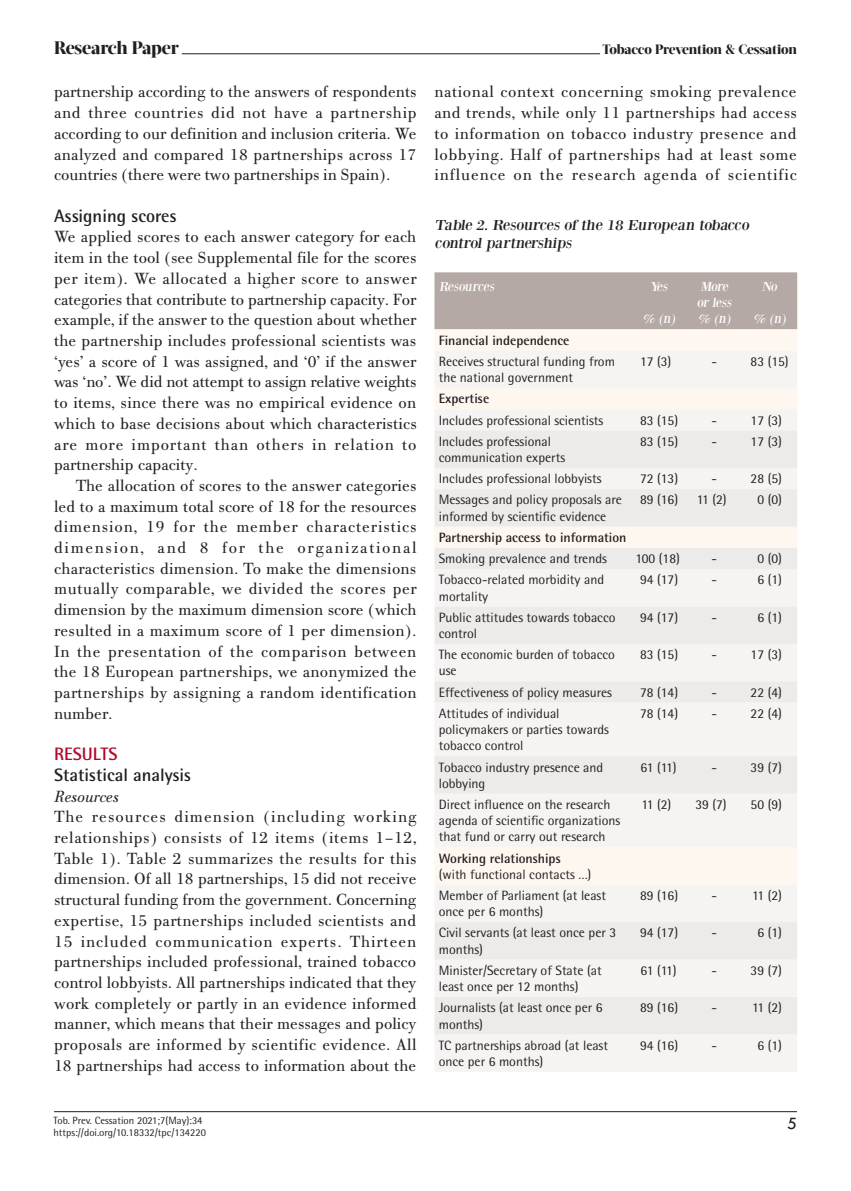
<style>
.page{position:relative;width:851px;height:1191px;background:#fff}
.page>*{position:absolute;margin:0;border:0;box-sizing:border-box;transform-origin:0 0}
.t1{font:700 18px "Rotis Semi Sans Hel";color:#231f20}
.t2{font:800 18px "Acta Display W04";letter-spacing:-.01em;color:#231f20}
.t3{font:700 18px "Rotis Semi Sans Hel";color:#b0092c}
.t4{font:18px "Tw Cen";color:#231f20}
.t5{font:17.25px/20.7px "PF Bodoni Text";letter-spacing:.02em;color:#231f20;text-align:justify}
.t6{font:italic 17.25px "PF Bodoni Text";color:#231f20}
.t7{font:15px/18px "Bodoni XT";color:#231f20;scale:1.1 1}
.t8{font:13.5px/16.2px "Rotis Semi Sans Hel";color:#231f20}
.t9{font:700 13.5px "Rotis Semi Sans Hel";color:#231f20}
.t10{font:13.5px/16.2px "Bodoni XT";color:#fff}
.t11{font:800 13.5px "Acta Display W04";letter-spacing:-.01em;color:#231f20}
.t12{font:10.5px/12.6px "Rotis Semi Sans Hel";color:#231f20}
</style>
<div class="page">
<hr style="left:182px;top:53px;width:418px;height:1px;background:#231f20">
<hr style="left:54px;top:1111px;width:742px;height:1px;background:#231f20">
<div style="left:434px;top:272px;width:363px;height:57px;background:#b5a9a5"></div>
<div style="left:434px;top:329px;width:363px;height:21px;background:#fef7f0"></div>
<svg style="left:435px;top:350px;width:362px;height:721px;fill:#f5f4f3"></svg>
<svg style="left:434px;top:430px;width:363px;height:604px;fill:#f5f4f0"></svg>
<p class="t2" style="left:54px;top:36px;width:126px">Research Paper</p>
<p class="t11" style="left:602px;top:41px;width:196px">Tobacco Prevention &amp; Cessation</p>
<p class="t5" style="left:54px;top:82px;width:364px">partnership according to the answers of respondents and three countries did not have a partnership according to our definition and inclusion criteria. We analyzed and compared 18 partnerships across 17 countries (there were two partnerships in Spain).</p>
<p class="t1" style="left:54px;top:205px;width:124px">Assigning scores</p>
<p class="t5" style="left:54px;top:227px;width:364px">We applied scores to each answer category for each item in the tool (see Supplemental file for the scores per item). We allocated a higher score to answer categories that contribute to partnership capacity. For example, if the answer to the question about whether the partnership includes professional scientists was ‘yes’ a score of 1 was assigned, and ‘0’ if the answer was ‘no’. We did not attempt to assign relative weights to items, since there was no empirical evidence on which to base decisions about which characteristics are more important than others in relation to partnership capacity.</p>
<p class="t5" style="left:54px;top:475px;width:364px;text-indent:22px">The allocation of scores to the answer categories led to a maximum total score of 18 for the resources dimension, 19 for the member characteristics dimension, and 8 for the organizational characteristics dimension. To make the dimensions mutually comparable, we divided the scores per dimension by the maximum dimension score (which resulted in a maximum score of 1 per dimension).<br>In the presentation of the comparison between the 18 European partnerships, we anonymized the partnerships by assigning a random identification number.</p>
<p class="t3" style="left:54px;top:743px;width:65px">RESULTS</p>
<p class="t1" style="left:54px;top:763px;width:138px">Statistical analysis</p>
<p class="t6" style="left:54px;top:786px;width:66px">Resources</p>
<p class="t5" style="left:54px;top:806px;width:364px">The resources dimension (including working relationships) consists of 12 items (items 1–12, Table 1). Table 2 summarizes the results for this dimension. Of all 18 partnerships, 15 did not receive structural funding from the government. Concerning expertise, 15 partnerships included scientists and 15 included communication experts. Thirteen partnerships included professional, trained tobacco control lobbyists. All partnerships indicated that they work completely or partly in an evidence informed manner, which means that their messages and policy proposals are informed by scientific evidence. All 18 partnerships had access to information about the</p>
<p class="t12" style="left:53px;top:1113px;width:154px">Tob. Prev. Cessation 2021;7(May):34 https://doi.org/10.18332/tpc/134220</p>
<p class="t5" style="left:434px;top:82px;width:364px">national context concerning smoking prevalence and trends, while only 11 partnerships had access to information on tobacco industry presence and lobbying. Half of partnerships had at least some influence on the research agenda of scientific</p>
<p class="t7" style="left:434px;top:216px;width:290px">Table 2. Resources of the 18 European tobacco control partnerships</p>
<p class="t10" style="left:438px;top:278px;width:59px">Resources</p>
<p class="t10" style="left:650px;top:278px;width:22px">Yes</p>
<p class="t10" style="left:642px;top:311px;width:36px">% (n)</p>
<p class="t10" style="left:696px;top:278px;width:39px">More or less % (n)</p>
<p class="t10" style="left:761px;top:278px;width:19px">No</p>
<p class="t10" style="left:753px;top:311px;width:36px">% (n)</p>
<p class="t9" style="left:438px;top:332px;width:132px">Financial independence</p>
<p class="t8" style="left:438px;top:353px;width:178px">Receives structural funding from the national government</p>
<p class="t8" style="left:640px;top:353px;width:33px">17 (3)</p>
<p class="t8" style="left:711px;top:353px;width:7px">-</p>
<p class="t8" style="left:750px;top:353px;width:40px">83 (15)</p>
<p class="t9" style="left:438px;top:390px;width:52px">Expertise</p>
<p class="t8" style="left:438px;top:412px;width:166px">Includes professional scientists</p>
<p class="t8" style="left:640px;top:412px;width:40px">83 (15)</p>
<p class="t8" style="left:711px;top:412px;width:7px">-</p>
<p class="t8" style="left:750px;top:412px;width:33px">17 (3)</p>
<p class="t8" style="left:438px;top:433px;width:128px">Includes professional communication experts</p>
<p class="t8" style="left:640px;top:433px;width:40px">83 (15)</p>
<p class="t8" style="left:711px;top:433px;width:7px">-</p>
<p class="t8" style="left:750px;top:433px;width:33px">17 (3)</p>
<p class="t8" style="left:438px;top:470px;width:164px">Includes professional lobbyists</p>
<p class="t8" style="left:640px;top:470px;width:40px">72 (13)</p>
<p class="t8" style="left:711px;top:470px;width:7px">-</p>
<p class="t8" style="left:750px;top:470px;width:33px">28 (5)</p>
<p class="t8" style="left:438px;top:491px;width:184px">Messages and policy proposals are informed by scientific evidence</p>
<p class="t8" style="left:640px;top:491px;width:40px">89 (16)</p>
<p class="t8" style="left:696px;top:491px;width:31px">11 (2)</p>
<p class="t8" style="left:757px;top:491px;width:26px">0 (0)</p>
<p class="t9" style="left:438px;top:529px;width:189px">Partnership access to information</p>
<p class="t8" style="left:438px;top:550px;width:170px">Smoking prevalence and trends</p>
<p class="t8" style="left:635px;top:550px;width:46px">100 (18)</p>
<p class="t8" style="left:711px;top:550px;width:7px">-</p>
<p class="t8" style="left:757px;top:550px;width:26px">0 (0)</p>
<p class="t8" style="left:438px;top:571px;width:167px">Tobacco-related morbidity and mortality</p>
<p class="t8" style="left:640px;top:571px;width:40px">94 (17)</p>
<p class="t8" style="left:711px;top:571px;width:7px">-</p>
<p class="t8" style="left:757px;top:571px;width:26px">6 (1)</p>
<p class="t8" style="left:438px;top:609px;width:178px">Public attitudes towards tobacco control</p>
<p class="t8" style="left:640px;top:609px;width:40px">94 (17)</p>
<p class="t8" style="left:711px;top:609px;width:7px">-</p>
<p class="t8" style="left:757px;top:609px;width:26px">6 (1)</p>
<p class="t8" style="left:438px;top:646px;width:178px">The economic burden of tobacco use</p>
<p class="t8" style="left:640px;top:646px;width:40px">83 (15)</p>
<p class="t8" style="left:711px;top:646px;width:7px">-</p>
<p class="t8" style="left:750px;top:646px;width:33px">17 (3)</p>
<p class="t8" style="left:438px;top:684px;width:174px">Effectiveness of policy measures</p>
<p class="t8" style="left:640px;top:684px;width:40px">78 (14)</p>
<p class="t8" style="left:711px;top:684px;width:7px">-</p>
<p class="t8" style="left:750px;top:684px;width:33px">22 (4)</p>
<p class="t8" style="left:438px;top:705px;width:172px">Attitudes of individual policymakers or parties towards tobacco control</p>
<p class="t8" style="left:640px;top:705px;width:40px">78 (14)</p>
<p class="t8" style="left:711px;top:705px;width:7px">-</p>
<p class="t8" style="left:750px;top:705px;width:33px">22 (4)</p>
<p class="t8" style="left:438px;top:758px;width:166px">Tobacco industry presence and lobbying</p>
<p class="t8" style="left:640px;top:758px;width:38px">61 (11)</p>
<p class="t8" style="left:711px;top:758px;width:7px">-</p>
<p class="t8" style="left:750px;top:758px;width:33px">39 (7)</p>
<p class="t8" style="left:438px;top:796px;width:183px">Direct influence on the research agenda of scientific organizations that fund or carry out research</p>
<p class="t8" style="left:641px;top:796px;width:31px">11 (2)</p>
<p class="t8" style="left:695px;top:796px;width:33px">39 (7)</p>
<p class="t8" style="left:750px;top:796px;width:33px">50 (9)</p>
<p class="t9" style="left:438px;top:849px;width:124px">Working relationships</p>
<p class="t8" style="left:438px;top:863px;width:169px;line-height:21.1px">(with functional contacts …)<br>Member of Parliament (at least</p>
<p class="t8" style="left:438px;top:903px;width:106px">once per 6 months)</p>
<p class="t8" style="left:640px;top:887px;width:40px">89 (16)</p>
<p class="t8" style="left:711px;top:887px;width:7px">-</p>
<p class="t8" style="left:752px;top:887px;width:31px">11 (2)</p>
<p class="t8" style="left:438px;top:924px;width:179px">Civil servants (at least once per 3 months)</p>
<p class="t8" style="left:640px;top:924px;width:40px">94 (17)</p>
<p class="t8" style="left:711px;top:924px;width:7px">-</p>
<p class="t8" style="left:757px;top:924px;width:26px">6 (1)</p>
<p class="t8" style="left:438px;top:962px;width:164px">Minister/Secretary of State (at least once per 12 months)</p>
<p class="t8" style="left:640px;top:962px;width:38px">61 (11)</p>
<p class="t8" style="left:711px;top:962px;width:7px">-</p>
<p class="t8" style="left:750px;top:962px;width:33px">39 (7)</p>
<p class="t8" style="left:438px;top:999px;width:165px">Journalists (at least once per 6 months)</p>
<p class="t8" style="left:640px;top:999px;width:40px">89 (16)</p>
<p class="t8" style="left:711px;top:999px;width:7px">-</p>
<p class="t8" style="left:752px;top:999px;width:31px">11 (2)</p>
<p class="t8" style="left:438px;top:1037px;width:171px">TC partnerships abroad (at least once per 6 months)</p>
<p class="t8" style="left:640px;top:1037px;width:40px">94 (16)</p>
<p class="t8" style="left:711px;top:1037px;width:7px">-</p>
<p class="t8" style="left:757px;top:1037px;width:26px">6 (1)</p>
<p class="t4" style="left:786px;top:1112px;width:11px">5</p>
</div>
